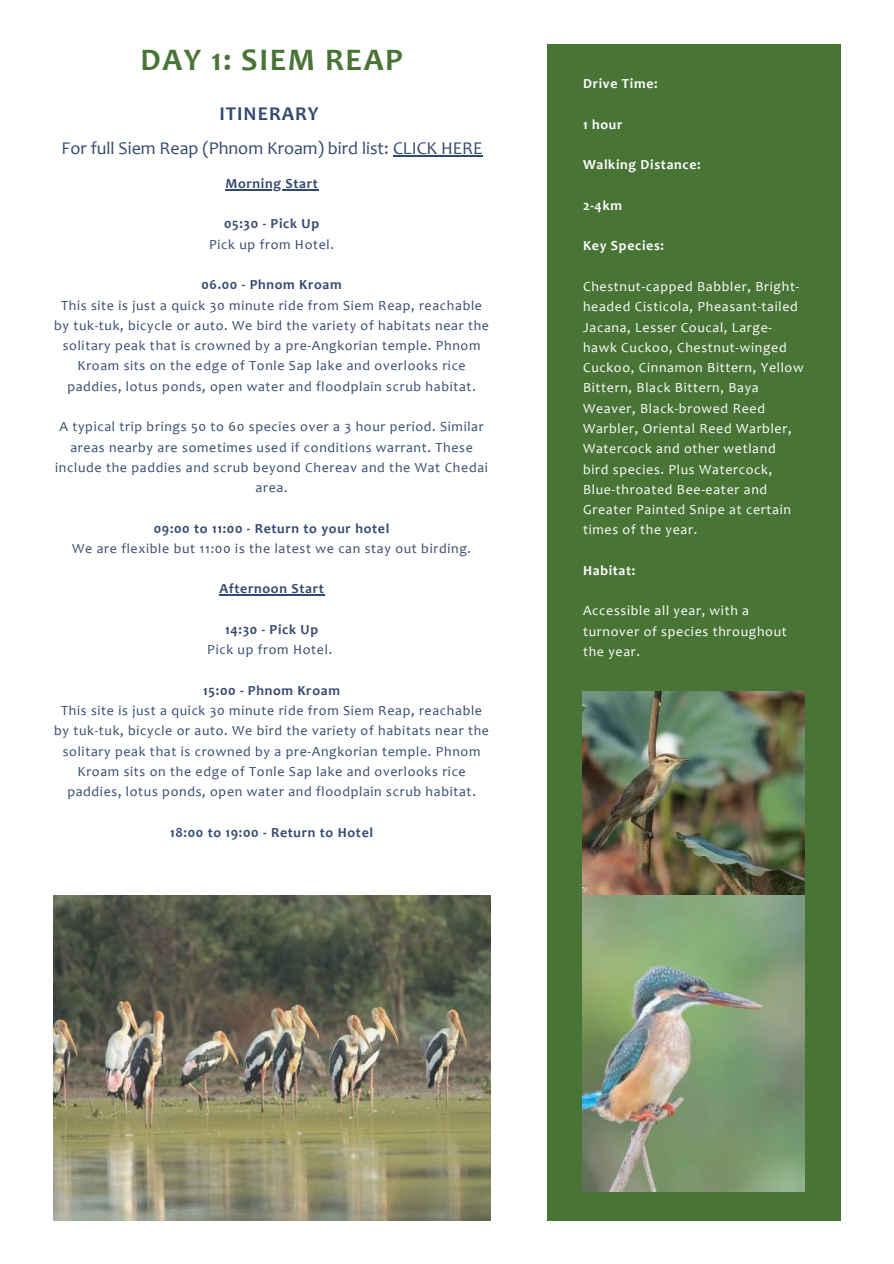
<style>
.page{position:relative;width:894px;height:1264px;background:#fff}
.page>*{position:absolute;margin:0;border:0;box-sizing:border-box;transform-origin:0 0}
.t1{font:700 31.5px "Candara";letter-spacing:.05em;color:#487436}
.t2{font:700 19.65px "Candara";letter-spacing:.05em;color:#344970}
.t3{font:18px "Candara";color:#344970}
.t4{font:13.95px/20.2px "Candara";letter-spacing:.05em;color:#344970;text-align:center}
.t5{font:13.95px/20.2px "Candara";letter-spacing:.05em;color:#fff}
.t6{font:700 13.95px "Candara";letter-spacing:.05em;color:#344970}
.t7{font:700 13.95px "Candara";letter-spacing:.05em;color:#fff}
</style>
<div class="page">
<hr style="left:225px;top:189px;width:93px;height:1px;background:#344970">
<hr style="left:219px;top:594px;width:105px;height:1px;background:#344970">
<div style="left:547px;top:45px;width:292px;height:1175px;background:#487436"></div>
<img style="left:582px;top:691px;width:222px;height:500px">
<img style="left:54px;top:895px;width:436px;height:325px">
<hr style="left:393px;top:155px;width:89px;height:1px;background:#344970">
<h1 class="t1" style="left:140px;top:47px;width:264px">DAY 1: SIEM REAP</h1>
<h2 class="t2" style="left:219px;top:106px;width:101px">ITINERARY</h2>
<p class="t3" style="left:61px;top:141px;width:422px">For full Siem Reap (Phnom Kroam) bird list: CLICK HERE</p>
<p class="t6" style="left:225px;top:178px;width:94px">Morning Start</p>
<p class="t6" style="left:224px;top:218px;width:97px">05:30 - Pick Up</p>
<p class="t4" style="left:209px;top:235px;width:126px">Pick up from Hotel.</p>
<p class="t6" style="left:201px;top:279px;width:142px">06.00 - Phnom Kroam</p>
<p class="t4" style="left:54px;top:296px;width:436px">This site is just a quick 30 minute ride from Siem Reap, reachable by tuk-tuk, bicycle or auto. We bird the variety of habitats near the solitary peak that is crowned by a pre-Angkorian temple. Phnom Kroam sits on the edge of Tonle Sap lake and overlooks rice paddies, lotus ponds, open water and floodplain scrub habitat.</p>
<p class="t4" style="left:55px;top:418px;width:434px">A typical trip brings 50 to 60 species over a 3 hour period. Similar areas nearby are sometimes used if conditions warrant. These include the paddies and scrub beyond Chereav and the Wat Chedai area.</p>
<p class="t6" style="left:154px;top:522px;width:237px">09:00 to 11:00 - Return to your hotel</p>
<p class="t4" style="left:72px;top:539px;width:400px">We are flexible but 11:00 is the latest we can stay out birding.</p>
<p class="t6" style="left:219px;top:583px;width:106px">Afternoon Start</p>
<p class="t6" style="left:225px;top:624px;width:95px">14:30 - Pick Up</p>
<p class="t4" style="left:207px;top:641px;width:126px">Pick up from Hotel.</p>
<p class="t6" style="left:203px;top:684px;width:138px">15:00 - Phnom Kroam</p>
<p class="t4" style="left:54px;top:702px;width:436px">This site is just a quick 30 minute ride from Siem Reap, reachable by tuk-tuk, bicycle or auto. We bird the variety of habitats near the solitary peak that is crowned by a pre-Angkorian temple. Phnom Kroam sits on the edge of Tonle Sap lake and overlooks rice paddies, lotus ponds, open water and floodplain scrub habitat.</p>
<p class="t6" style="left:170px;top:826px;width:204px">18:00 to 19:00 - Return to Hotel</p>
<p class="t7" style="left:583px;top:78px;width:76px">Drive Time:</p>
<p class="t7" style="left:583px;top:119px;width:41px">1 hour</p>
<p class="t7" style="left:583px;top:159px;width:119px">Walking Distance:</p>
<p class="t7" style="left:583px;top:200px;width:41px">2-4km</p>
<p class="t7" style="left:583px;top:240px;width:82px">Key Species:</p>
<p class="t5" style="left:583px;top:278px;width:222px">Chestnut-capped Babbler, Bright&shy;headed Cisticola, Pheasant-tailed<br>Jacana, Lesser Coucal, Large&shy;hawk Cuckoo, Chestnut-winged<br>Cuckoo, Cinnamon Bittern, Yellow<br>Bittern, Black Bittern, Baya<br>Weaver, Black-browed Reed<br>Warbler, Oriental Reed Warbler,<br>Watercock and other wetland bird species. Plus Watercock,<br>Blue-throated Bee-eater and<br>Greater Painted Snipe at certain times of the year.</p>
<p class="t7" style="left:583px;top:565px;width:54px">Habitat:</p>
<p class="t5" style="left:583px;top:602px;width:205px">Accessible all year, with a turnover of species throughout the year.</p>
</div>
